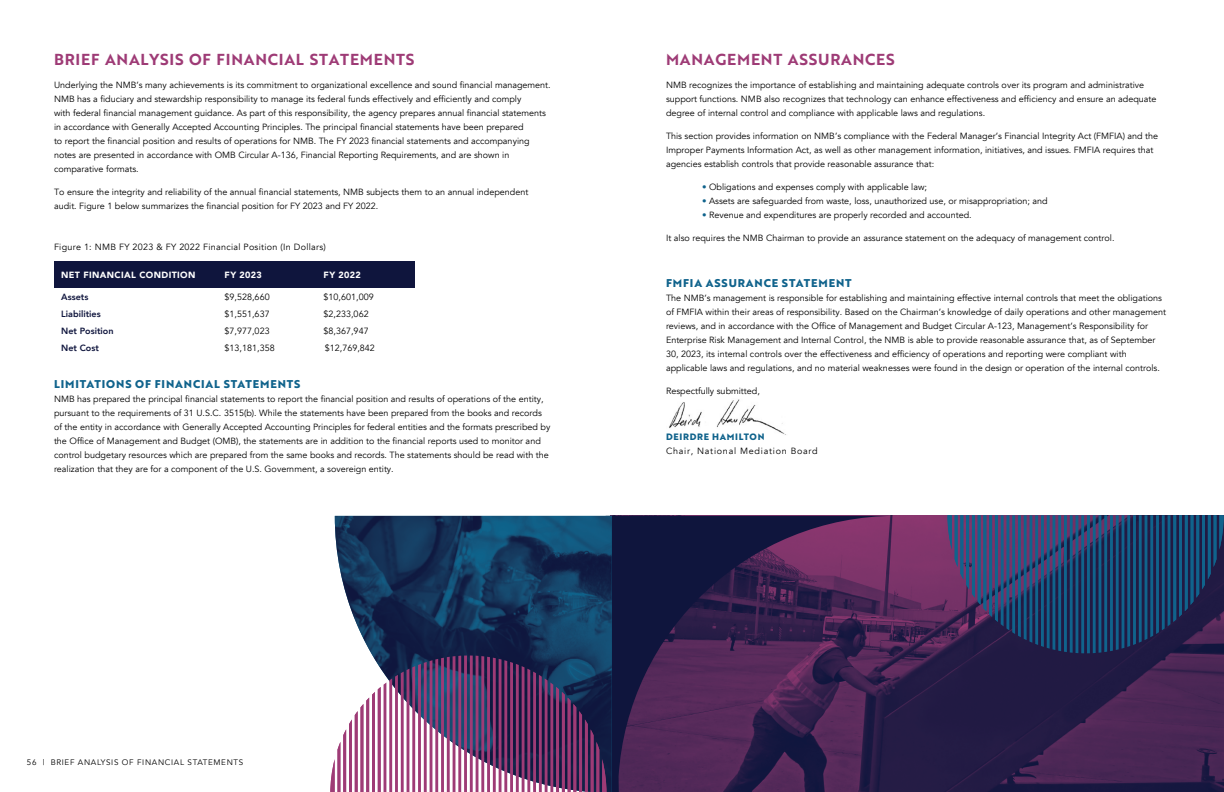
<style>
.page{position:relative;width:1224px;height:792px;background:#fff}
.page>*{position:absolute;margin:0;border:0;box-sizing:border-box;transform-origin:0 0}
.t1{font:15.5px "Brother 1816 Bold";letter-spacing:.05em;color:#9e3b76}
.t2{font:700 11px "Brother 1816 Extra";letter-spacing:.08em;color:#10638c}
.t3{font:9px/14px "Avenir";color:#000}
.t4{font:9px "Avenir";letter-spacing:.03em;color:#000}
.t5{font:800 9px "Avenir";color:#0f153d}
.t6{font:900 9px "Avenir";letter-spacing:.04em;color:#fff}
.t7{font:9px "Avenir";letter-spacing:.08em;color:#000}
.t8{font:700 9px "Brother 1816 Extra";letter-spacing:.08em;color:#10638c}
.t9{font:8px "Avenir";letter-spacing:.08em;color:#000}
.s1{color:#10638c}
</style>
<div class="page">
<div style="left:54px;top:261px;width:163px;height:26px;background:#0f153d"></div>
<div style="left:217px;top:261px;width:99px;height:26px;background:#0f153d"></div>
<div style="left:316px;top:261px;width:99px;height:26px;background:#0f153d"></div>
<img style="left:669px;top:399px;width:117px;height:36px">
<img style="left:897px;top:516px;width:327px;height:276px">
<svg style="left:612px;top:516px;width:285px;height:276px;background:#3b214e"></svg>
<svg style="left:335px;top:516px;width:277px;height:276px;background:#1d3f63"></svg>
<svg style="left:947px;top:515px;width:277px;height:138px;background:#283b66"></svg>
<svg style="left:330px;top:656px;width:277px;height:136px"></svg>
<h1 class="t1" style="left:54px;top:48px;width:362px">BRIEF ANALYSIS OF FINANCIAL STATEMENTS</h1>
<p class="t3" style="left:54px;top:78px;width:498px">Underlying the NMB’s many achievements is its commitment to organizational excellence and sound financial management.<br>NMB has a fiduciary and stewardship responsibility to manage its federal funds effectively and efficiently and comply<br>with federal financial management guidance. As part of this responsibility, the agency prepares annual financial statements in accordance with Generally Accepted Accounting Principles. The principal financial statements have been prepared<br>to report the financial position and results of operations for NMB. The FY 2023 financial statements and accompanying notes are presented in accordance with OMB Circular A-136, Financial Reporting Requirements, and are shown in comparative formats.</p>
<p class="t3" style="left:54px;top:185px;width:476px">To ensure the integrity and reliability of the annual financial statements, NMB subjects them to an annual independent audit. Figure 1 below summarizes the financial position for FY 2023 and FY 2022.</p>
<p class="t4" style="left:54px;top:242px;width:273px">Figure 1: NMB FY 2023 &amp; FY 2022 Financial Position (In Dollars)</p>
<p class="t6" style="left:61px;top:267px;width:136px">NET FINANCIAL CONDITION</p>
<p class="t6" style="left:225px;top:267px;width:39px">FY 2023</p>
<p class="t6" style="left:324px;top:267px;width:39px">FY 2022</p>
<p class="t5" style="left:61px;top:290px;width:29px">Assets</p>
<p class="t3" style="left:225px;top:291px;width:47px">$9,528,660</p>
<p class="t3" style="left:324px;top:291px;width:52px">$10,601,009</p>
<p class="t5" style="left:61px;top:307px;width:41px">Liabilities</p>
<p class="t3" style="left:225px;top:308px;width:47px">$1,551,637</p>
<p class="t3" style="left:324px;top:308px;width:47px">$2,233,062</p>
<p class="t5" style="left:61px;top:324px;width:54px">Net Position</p>
<p class="t3" style="left:225px;top:325px;width:47px">$7,977,023</p>
<p class="t3" style="left:324px;top:325px;width:47px">$8,367,947</p>
<p class="t5" style="left:61px;top:341px;width:39px">Net Cost</p>
<p class="t3" style="left:225px;top:342px;width:52px">$13,181,358</p>
<p class="t3" style="left:325px;top:342px;width:52px">$12,769,842</p>
<h1 class="t2" style="left:54px;top:376px;width:248px">LIMITATIONS OF FINANCIAL STATEMENTS</h1>
<p class="t3" style="left:54px;top:392px;width:498px">NMB has prepared the principal financial statements to report the financial position and results of operations of the entity, pursuant to the requirements of 31 U.S.C. 3515(b). While the statements have been prepared from the books and records of the entity in accordance with Generally Accepted Accounting Principles for federal entities and the formats prescribed by the Office of Management and Budget (OMB), the statements are in addition to the financial reports used to monitor and control budgetary resources which are prepared from the same books and records. The statements should be read with the realization that they are for a component of the U.S. Government, a sovereign entity.</p>
<p class="t9" style="left:27px;top:757px;width:218px">56 | BRIEF ANALYSIS OF FINANCIAL STATEMENTS</p>
<h1 class="t1" style="left:666px;top:48px;width:230px">MANAGEMENT ASSURANCES</h1>
<p class="t3" style="left:666px;top:78px;width:492px">NMB recognizes the importance of establishing and maintaining adequate controls over its program and administrative support functions. NMB also recognizes that technology can enhance effectiveness and efficiency and ensure an adequate degree of internal control and compliance with applicable laws and regulations.</p>
<p class="t3" style="left:666px;top:129px;width:494px">This section provides information on NMB’s compliance with the Federal Manager’s Financial Integrity Act (FMFIA) and the<br>Improper Payments Information Act, as well as other management information, initiatives, and issues. FMFIA requires that agencies establish controls that provide reasonable assurance that:</p>
<p class="t3" style="left:702px;top:180px;width:227px"><span class="s1">•</span> Obligations and expenses comply with applicable law;</p>
<p class="t3" style="left:702px;top:194px;width:347px"><span class="s1">•</span> Assets are safeguarded from waste, loss, unauthorized use, or misappropriation; and</p>
<p class="t3" style="left:702px;top:208px;width:271px"><span class="s1">•</span> Revenue and expenditures are properly recorded and accounted.</p>
<p class="t3" style="left:666px;top:231px;width:450px">It also requires the NMB Chairman to provide an assurance statement on the adequacy of management control.</p>
<h1 class="t2" style="left:666px;top:275px;width:187px">FMFIA ASSURANCE STATEMENT</h1>
<p class="t3" style="left:666px;top:291px;width:502px">The NMB’s management is responsible for establishing and maintaining effective internal controls that meet the obligations of FMFIA within their areas of responsibility. Based on the Chairman’s knowledge of daily operations and other management reviews, and in accordance with the Office of Management and Budget Circular A-123, Management’s Responsibility for Enterprise Risk Management and Internal Control, the NMB is able to provide reasonable assurance that, as of September 30, 2023, its internal controls over the effectiveness and efficiency of operations and reporting were compliant with applicable laws and regulations, and no material weaknesses were found in the design or operation of the internal controls.</p>
<p class="t3" style="left:666px;top:384px;width:95px">Respectfully submitted,</p>
<p class="t8" style="left:666px;top:430px;width:100px">DEIRDRE HAMILTON</p>
<p class="t7" style="left:666px;top:446px;width:153px">Chair, National Mediation Board</p>
</div>
